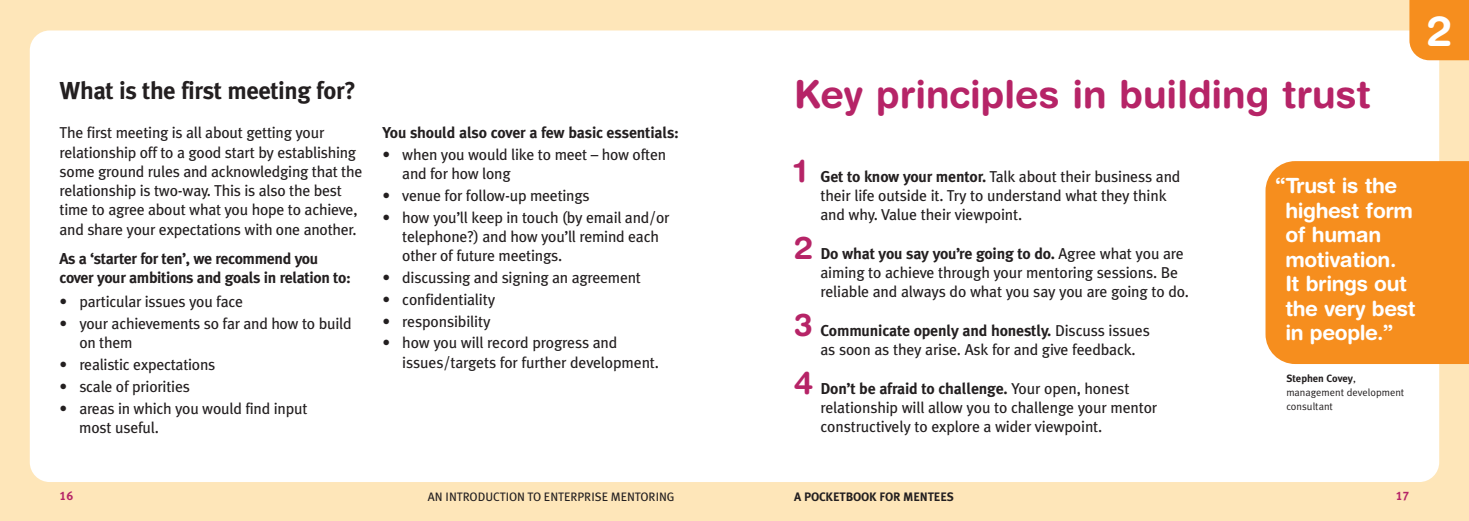
<style>
.page{position:relative;width:1469px;height:521px;background:#fff}
.page>*{position:absolute;margin:0;border:0;box-sizing:border-box;transform-origin:0 0}
.t1{font:700 42px "Helvetica Rounded";color:#fff}
.t2{font:700 38.5px "Helvetica Rounded";color:#b62467}
.t3{font:700 24.5px "Meta Plus";letter-spacing:-.015em;color:#231f20}
.t4{font:700 21px/24.5px "Helvetica Rounded";letter-spacing:-.02em;color:#fff}
.t5{font:15.75px/19.2px "Meta Plus";letter-spacing:-.015em;color:#231f20}
.t6{font:700 15.75px/19.2px "Meta Plus";letter-spacing:-.02em;color:#231f20}
.t7{font:12.25px "Meta Plus";letter-spacing:-.005em;color:#231f20}
.t8{font:700 12.25px "Meta Plus";letter-spacing:-.01em;color:#231f20}
.t9{font:12.25px "Meta Bold LF";color:#b62467}
.t10{font:10.5px/14px "Meta Plus Normal";color:#231f20}
.t11{font:700 10.5px "Meta Plus";color:#231f20}
.s1{font-family:"Helvetica Rounded";font-weight:700;font-size:31.5px;color:#b62467}
.s2{font-weight:700}
.s3{font-family:"Meta Plus Normal";font-weight:400}
</style>
<div class="page">
<div style="left:734px;top:0;width:734px;height:521px;background:#fee6b9"></div>
<div style="left:0;top:0;width:734px;height:521px;background:#fee6b9"></div>
<div style="left:30px;top:30px;width:1409px;height:452px;background:#fff;border-radius:20px"></div>
<div style="left:1409px;top:0;width:59px;height:60px;background:#f68e1e"></div>
<div style="left:1265px;top:161px;width:203px;height:203px;background:#f68e1e"></div>
<h3 class="t3" style="left:60px;top:76px;width:298px">What is the first meeting for?</h3>
<p class="t5" style="left:59px;top:123px;width:304px">The first meeting is all about getting your relationship off to a good start by establishing some ground rules and acknowledging that the relationship is two-way. This is also the best time to agree about what you hope to achieve, and share your expectations with one another.</p>
<p class="t6" style="left:59px;top:249px;width:293px">As a ‘starter for ten’, we recommend you cover your ambitions and goals in relation to:</p>
<p class="t5" style="left:59px;top:292px;width:185px">• particular issues you face</p>
<p class="t5" style="left:79px;top:314px;width:274px;text-indent:-20px">• your achievements so far and how to build on them</p>
<p class="t5" style="left:59px;top:355px;width:157px">• realistic expectations</p>
<p class="t5" style="left:59px;top:377px;width:132px">• scale of priorities</p>
<p class="t5" style="left:79px;top:398px;width:230px;text-indent:-20px">• areas in which you would find input most useful.</p>
<p class="t6" style="left:382px;top:123px;width:298px">You should also cover a few basic essentials:</p>
<p class="t5" style="left:402px;top:145px;width:265px;text-indent:-20px">• when you would like to meet – how often and for how long</p>
<p class="t5" style="left:382px;top:186px;width:209px">• venue for follow-up meetings</p>
<p class="t5" style="left:402px;top:208px;width:269px;text-indent:-20px">• how you’ll keep in touch (by email and/or telephone?) and how you’ll remind each other of future meetings.</p>
<p class="t5" style="left:382px;top:268px;width:260px">• discussing and signing an agreement</p>
<p class="t5" style="left:382px;top:290px;width:114px">• confidentiality</p>
<p class="t5" style="left:382px;top:311px;width:110px">• responsibility</p>
<p class="t5" style="left:402px;top:333px;width:258px;text-indent:-20px">• how you will record progress and issues/targets for further development.</p>
<h2 class="t2" style="left:794px;top:80px;width:578px">Key principles in building trust</h2>
<h1 class="t1" style="left:1426px;top:15px;width:26px">2</h1>
<p class="t5" style="left:820px;top:167px;width:361px;text-indent:-26px"><span class="s1">1</span> <span class="s2">Get to know your mentor.</span> Talk about their business and their life outside it. Try to understand what they think and why. Value their viewpoint.</p>
<p class="t5" style="left:820px;top:244px;width:370px;text-indent:-26px"><span class="s1">2</span> <span class="s2">Do what you say you’re going to do.</span> Agree what you are aiming to achieve through your mentoring sessions. Be reliable and always do what you say you are going to do.</p>
<p class="t5" style="left:820px;top:321px;width:331px;text-indent:-26px"><span class="s1">3</span> <span class="s2">Communicate openly and honestly.</span> Discuss issues as soon as they arise. Ask for and give feedback.</p>
<p class="t5" style="left:820px;top:379px;width:338px;text-indent:-26px"><span class="s1">4</span> <span class="s2">Don’t be afraid to challenge.</span> Your open, honest relationship will allow you to challenge your mentor constructively to explore a wider viewpoint.</p>
<h3 class="t4" style="left:1285px;top:175px;width:132px;text-indent:-11px">“Trust is the highest form of human motivation.<br>It brings out the very best in people.”</h3>
<p class="t11" style="left:1286px;top:372px;width:71px">Stephen Covey<span class="s3">,</span></p>
<p class="t10" style="left:1286px;top:386px;width:119px">management development consultant</p>
<p class="t9" style="left:60px;top:492px;width:15px">16</p>
<p class="t7" style="left:428px;top:489px;width:248px">AN INTRODUCTION TO ENTERPRISE MENTORING</p>
<p class="t8" style="left:794px;top:489px;width:161px">A POCKETBOOK FOR MENTEES</p>
<p class="t9" style="left:1395px;top:492px;width:15px">17</p>
</div>
